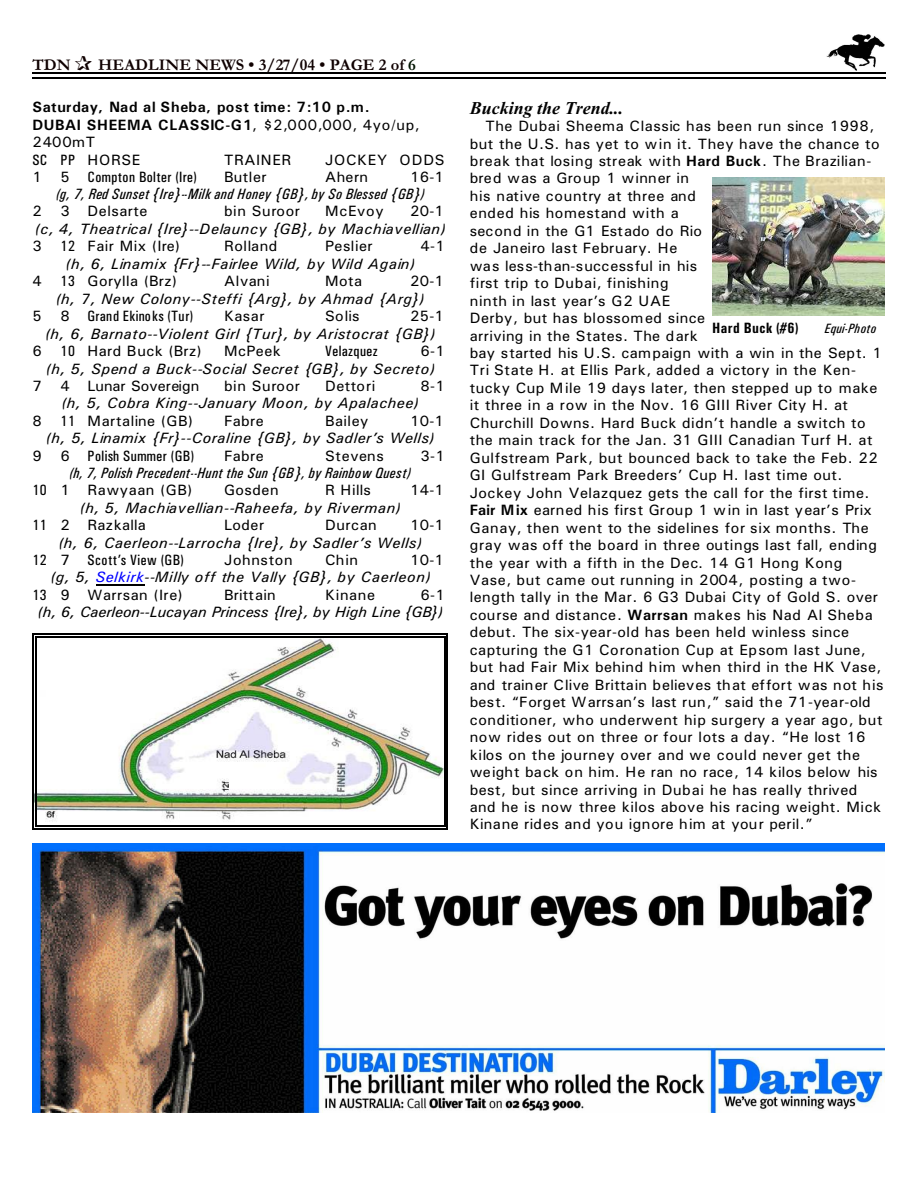
<style>
.page{position:relative;width:918px;height:1188px;background:#fff}
.page>*{position:absolute;margin:0;border:0;box-sizing:border-box;transform-origin:0 0}
.t1{font:italic 700 18px "Times New Roman";color:#000}
.t2{font:700 16.5px "Garamond";letter-spacing:.005em;color:#0f0000}
.t3{font:15px/17.4px "Univers";letter-spacing:.03em;color:#000}
.t4{font:italic 15px/17.4px "Univers";letter-spacing:.03em;color:#000}
.t5{font:italic 15px "Univers Condensed";letter-spacing:.02em;color:#000}
.t6{font:700 15px/17.4px "Univers";letter-spacing:.04em;color:#000}
.t7{font:15px "Univers Condensed";letter-spacing:.025em;color:#000}
.t8{font:italic 15px "Univers";letter-spacing:-.005em;color:#000}
.t9{font:15px "Univers";letter-spacing:.005em;color:#000}
.t10{font:700 15px "Univers Condensed";letter-spacing:.025em;color:#000}
.t11{font:15px "Univers";letter-spacing:.01em;color:#000}
.t12{font:italic 13.5px "Univers Condensed";letter-spacing:.015em;color:#000}
.s1{color:#001400}
.s2{font-weight:400}
.s3{font-family:"Univers Condensed";font-weight:400}
.s4{font-family:"Univers"}
.s5{font-family:"Univers Condensed"}
.s6{font-family:"Univers Condensed";font-style:normal}
.s7{font-style:normal}
.s8{color:#00f}
.s9{font-weight:700}
</style>
<div class="page">
<img style="left:826px;top:34px;width:59px;height:36px">
<hr style="left:32px;top:72px;width:853px;height:1px;background:#000">
<hr style="left:32px;top:77px;width:853px;height:2px;background:#000">
<img style="left:32px;top:844px;width:852px;height:268px">
<img style="left:34px;top:637px;width:412px;height:192px">
<hr style="left:35px;top:636px;width:2px;height:191px;background:#000">
<hr style="left:444px;top:636px;width:1px;height:191px;background:#000">
<hr style="left:35px;top:636px;width:410px;height:2px;background:#000">
<hr style="left:35px;top:826px;width:410px;height:1px;background:#000">
<hr style="left:32px;top:633px;width:2px;height:197px;background:#000">
<hr style="left:447px;top:633px;width:1px;height:197px;background:#000">
<hr style="left:32px;top:633px;width:416px;height:2px;background:#000">
<hr style="left:32px;top:829px;width:416px;height:1px;background:#000">
<img style="left:712px;top:178px;width:173px;height:138px">
<hr style="left:96px;top:584px;width:49px;height:1px;background:#000">
<p class="t2" style="left:32px;top:59px;width:40px">TDN</p>
<p class="t2" style="left:98px;top:59px;width:319px">HEADLINE NEWS • 3/27/04 • PAGE 2 of <span class="s1">6</span></p>
<p class="t6" style="left:32px;top:100px;width:389px">Saturday, Nad al Sheba, post time: 7:10 p.m.<br>DUBAI SHEEMA CLASSIC-G1<span class="s2">, $2,000,000, 4yo/up,<br>2400mT<br></span><span class="s3">SC PP</span> <span class="s2">HORSE</span></p>
<p class="t3" style="left:224px;top:152px;width:69px">TRAINER</p>
<p class="t3" style="left:325px;top:152px;width:121px">JOCKEY ODDS</p>
<p class="t3" style="left:32px;top:169px;width:11px">1</p>
<p class="t7" style="left:61px;top:172px;width:138px"><span class="s4">5</span> Compton Bolter (Ire)</p>
<p class="t3" style="left:224px;top:169px;width:44px">Butler</p>
<p class="t3" style="left:325px;top:169px;width:44px">Ahern</p>
<p class="t3" style="left:410px;top:169px;width:35px">16-1</p>
<p class="t5" style="left:57px;top:189px;width:370px">(g, 7, Red Sunset {Ire}--Milk and Honey {GB}, by So Blessed {GB})</p>
<p class="t3" style="left:32px;top:204px;width:11px">2</p>
<p class="t3" style="left:61px;top:204px;width:88px">3 Delsarte</p>
<p class="t3" style="left:224px;top:204px;width:78px">bin Suroor</p>
<p class="t3" style="left:325px;top:204px;width:60px">McEvoy</p>
<p class="t3" style="left:410px;top:204px;width:35px">20-1</p>
<p class="t4" style="left:35px;top:221px;width:413px">(c, 4, Theatrical {Ire}--Delauncy {GB}, by Machiavellian)</p>
<p class="t3" style="left:32px;top:239px;width:11px">3</p>
<p class="t3" style="left:61px;top:239px;width:121px"><span class="s5">12</span> Fair Mix (Ire)</p>
<p class="t3" style="left:224px;top:239px;width:55px">Rolland</p>
<p class="t3" style="left:325px;top:239px;width:49px">Peslier</p>
<p class="t3" style="left:421px;top:239px;width:26px">4-1</p>
<p class="t4" style="left:66px;top:256px;width:351px">(h, 6, Linamix {Fr}--Fairlee Wild, by Wild Again)</p>
<p class="t3" style="left:32px;top:274px;width:11px">4</p>
<p class="t3" style="left:61px;top:274px;width:118px"><span class="s5">13</span> Gorylla (Brz)</p>
<p class="t3" style="left:224px;top:274px;width:47px">Alvani</p>
<p class="t3" style="left:325px;top:274px;width:39px">Mota</p>
<p class="t3" style="left:410px;top:274px;width:35px">20-1</p>
<p class="t4" style="left:56px;top:291px;width:370px">(h, 7, New Colony--Steffi {Arg}, by Ahmad {Arg})</p>
<p class="t3" style="left:32px;top:309px;width:11px">5</p>
<p class="t7" style="left:61px;top:311px;width:134px"><span class="s4">8</span> Grand Ekinoks (Tur)</p>
<p class="t3" style="left:224px;top:309px;width:42px">Kasar</p>
<p class="t3" style="left:325px;top:309px;width:36px">Solis</p>
<p class="t3" style="left:410px;top:309px;width:35px">25-1</p>
<p class="t4" style="left:45px;top:326px;width:392px">(h, 6, Barnato--Violent Girl {Tur}, by Aristocrat {GB})</p>
<p class="t3" style="left:32px;top:344px;width:11px">6</p>
<p class="t3" style="left:61px;top:344px;width:143px"><span class="s5">10</span> Hard Buck (Brz)</p>
<p class="t3" style="left:224px;top:344px;width:58px">McPeek</p>
<p class="t7" style="left:325px;top:346px;width:54px">Velazquez</p>
<p class="t3" style="left:421px;top:344px;width:26px">6-1</p>
<p class="t4" style="left:46px;top:361px;width:391px">(h, 5, Spend a Buck--Social Secret {GB}, by Secreto)</p>
<p class="t3" style="left:32px;top:378px;width:11px">7</p>
<p class="t9" style="left:61px;top:381px;width:140px">4 Lunar Sovereign</p>
<p class="t3" style="left:224px;top:378px;width:78px">bin Suroor</p>
<p class="t3" style="left:325px;top:378px;width:52px">Dettori</p>
<p class="t3" style="left:421px;top:378px;width:26px">8-1</p>
<p class="t4" style="left:61px;top:396px;width:359px">(h, 5, Cobra King--January Moon, by Apalachee)</p>
<p class="t3" style="left:32px;top:413px;width:11px">8</p>
<p class="t3" style="left:61px;top:413px;width:134px"><span class="s5">11</span> Martaline (GB)</p>
<p class="t3" style="left:224px;top:413px;width:41px">Fabre</p>
<p class="t3" style="left:325px;top:413px;width:45px">Bailey</p>
<p class="t3" style="left:410px;top:413px;width:35px">10-1</p>
<p class="t4" style="left:46px;top:431px;width:390px">(h, 5, Linamix {Fr}--Coraline {GB}, by Sadler’s Wells)</p>
<p class="t3" style="left:32px;top:448px;width:11px">9</p>
<p class="t7" style="left:61px;top:450px;width:135px"><span class="s4">6</span> Polish Summer (GB)</p>
<p class="t3" style="left:224px;top:448px;width:41px">Fabre</p>
<p class="t3" style="left:325px;top:448px;width:60px">Stevens</p>
<p class="t3" style="left:421px;top:448px;width:26px">3-1</p>
<p class="t5" style="left:70px;top:467px;width:342px">(h, 7, Polish Precedent--Hunt the Sun {GB}, by Rainbow Quest)</p>
<p class="t3" style="left:32px;top:483px;width:161px"><span class="s5">10</span> 1 Rawyaan (GB)</p>
<p class="t3" style="left:224px;top:483px;width:56px">Gosden</p>
<p class="t3" style="left:325px;top:483px;width:47px">R Hills</p>
<p class="t3" style="left:410px;top:483px;width:35px">14-1</p>
<p class="t4" style="left:32px;top:500px;width:370px;text-indent:47px">(h, 5, Machiavellian--Raheefa, by Riverman)<br><span class="s6">11</span> <span class="s7">2 Razkalla</span></p>
<p class="t3" style="left:224px;top:518px;width:42px">Loder</p>
<p class="t3" style="left:325px;top:518px;width:53px">Durcan</p>
<p class="t3" style="left:410px;top:518px;width:35px">10-1</p>
<p class="t4" style="left:58px;top:535px;width:365px">(h, 6, Caerleon--Larrocha {Ire}, by Sadler’s Wells)</p>
<p class="t7" style="left:32px;top:555px;width:153px">12 <span class="s4">7</span> Scott’s View (GB)</p>
<p class="t3" style="left:224px;top:552px;width:70px">Johnston</p>
<p class="t3" style="left:325px;top:552px;width:34px">Chin</p>
<p class="t3" style="left:410px;top:552px;width:35px">10-1</p>
<p class="t4" style="left:51px;top:570px;width:382px">(g, 5, <span class="s8">Selkirk</span>--Milly off the Vally {GB}, by Caerleon)</p>
<p class="t3" style="left:32px;top:587px;width:152px"><span class="s5">13</span> 9 Warrsan (Ire)</p>
<p class="t11" style="left:224px;top:590px;width:53px">Brittain</p>
<p class="t3" style="left:325px;top:587px;width:51px">Kinane</p>
<p class="t3" style="left:421px;top:587px;width:26px">6-1</p>
<p class="t8" style="left:38px;top:607px;width:407px">(h, 6, Caerleon--Lucayan Princess {Ire}, by High Line {GB})</p>
<p class="t1" style="left:470px;top:102px;width:155px">Bucking the Trend...</p>
<p class="t3" style="left:470px;top:119px;width:415px;text-indent:16px">The Dubai Sheema Classic has been run since 1998, but the U.S. has yet to win it. They have the chance to break that losing streak with <span class="s9">Hard Buck</span>. The Brazilian&shy;bred was a Group 1 winner in<br>his native country at three and<br>ended his homestand with a<br>second in the G1 Estado do Rio<br>de Janeiro last February. He<br>was less-than-successful in his<br>first trip to Dubai, finishing<br>ninth in last year’s G2 UAE<br>Derby, but has blossomed since<br>arriving in the States. The dark<br>bay started his U.S. campaign with a win in the Sept. 1<br>Tri State H. at Ellis Park, added a victory in the Ken&shy;tucky Cup Mile 19 days later, then stepped up to make it three in a row in the Nov. 16 GIII River City H. at Churchill Downs. Hard Buck didn’t handle a switch to the main track for the Jan. 31 GIII Canadian Turf H. at Gulfstream Park, but bounced back to take the Feb. 22<br>GI Gulfstream Park Breeders’ Cup H. last time out.<br>Jockey John Velazquez gets the call for the first time.<br><span class="s9">Fair Mix</span> earned his first Group 1 win in last year’s Prix Ganay, then went to the sidelines for six months. The gray was off the board in three outings last fall, ending the year with a fifth in the Dec. 14 G1 Hong Kong Vase, but came out running in 2004, posting a two&shy;length tally in the Mar. 6 G3 Dubai City of Gold S. over course and distance. <span class="s9">Warrsan</span> makes his Nad Al Sheba debut. The six-year-old has been held winless since capturing the G1 Coronation Cup at Epsom last June, but had Fair Mix behind him when third in the HK Vase, and trainer Clive Brittain believes that effort was not his best. “Forget Warrsan’s last run,” said the 71-year-old conditioner, who underwent hip surgery a year ago, but now rides out on three or four lots a day. “He lost 16 kilos on the journey over and we could never get the weight back on him. He ran no race, 14 kilos below his best, but since arriving in Dubai he has really thrived and he is now three kilos above his racing weight. Mick Kinane rides and you ignore him at your peril.”</p>
<p class="t10" style="left:712px;top:323px;width:88px">Hard Buck (#6)</p>
<p class="t12" style="left:825px;top:324px;width:53px">Equi-Photo</p>
</div>
